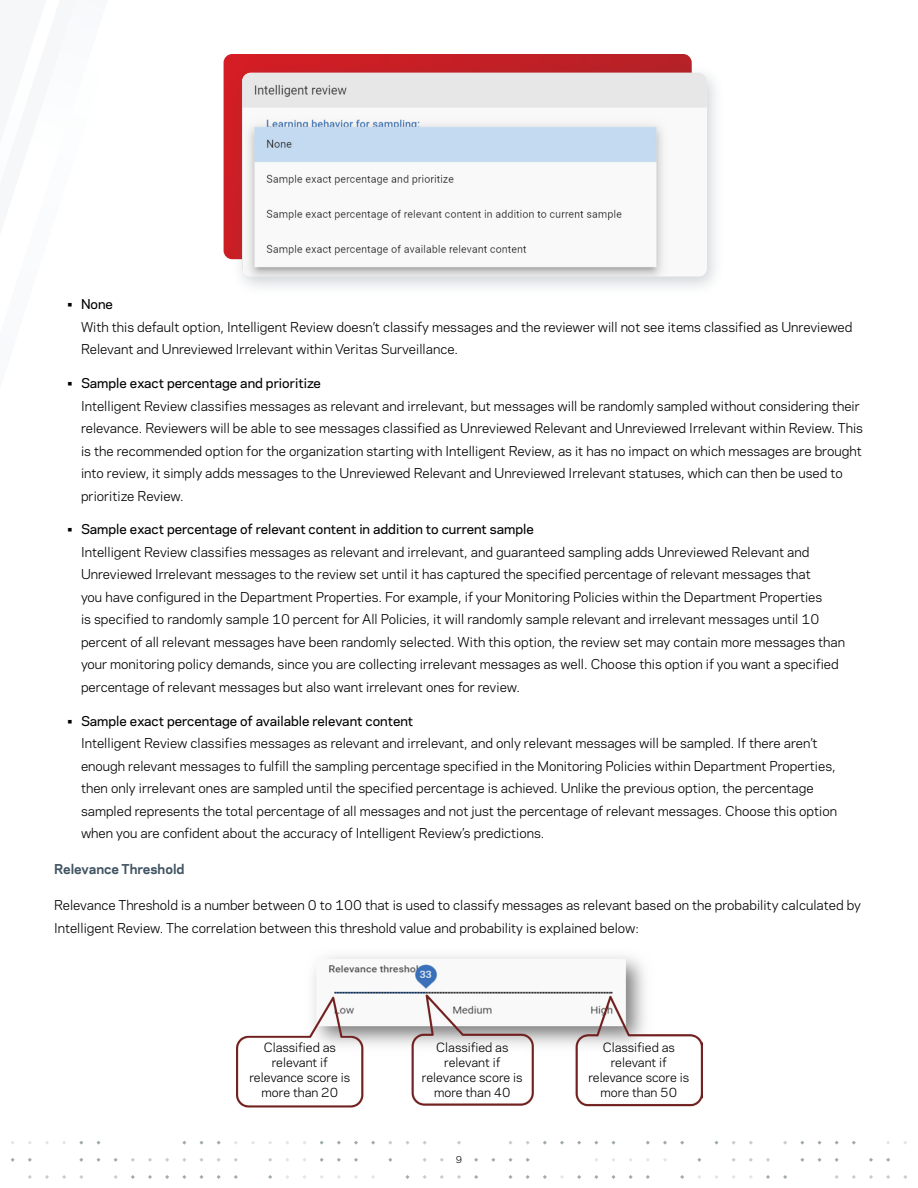
<style>
.page{position:relative;width:918px;height:1188px;background:#fff}
.page>*{position:absolute;margin:0;border:0;box-sizing:border-box;transform-origin:0 0}
.Body_Copy{font:12.75px/22.5px "Polaris";color:#000}
.Paragraph_Subtitle{font:700 12.75px "Polaris";color:#425563}
.Body_Copy-2{font:12px/15px "Polaris";color:#000;text-align:center}
.t1{font:9px "Polaris";color:#000}
.s1{font-weight:500}
</style>
<div class="page">
<svg style="left:783px;top:1175px;width:4px;height:4px"></svg>
<svg style="left:766px;top:1158px;width:4px;height:4px"></svg>
<svg style="left:766px;top:1175px;width:4px;height:4px"></svg>
<svg style="left:749px;top:1158px;width:4px;height:4px"></svg>
<svg style="left:714px;top:1141px;width:5px;height:4px"></svg>
<svg style="left:697px;top:1158px;width:4px;height:4px"></svg>
<svg style="left:680px;top:1141px;width:4px;height:4px"></svg>
<svg style="left:680px;top:1175px;width:4px;height:4px"></svg>
<svg style="left:663px;top:1141px;width:4px;height:4px"></svg>
<svg style="left:646px;top:1141px;width:4px;height:4px"></svg>
<svg style="left:646px;top:1175px;width:4px;height:4px"></svg>
<svg style="left:629px;top:1175px;width:4px;height:4px"></svg>
<svg style="left:611px;top:1141px;width:5px;height:4px"></svg>
<svg style="left:611px;top:1175px;width:5px;height:4px"></svg>
<svg style="left:594px;top:1175px;width:4px;height:4px"></svg>
<svg style="left:577px;top:1141px;width:4px;height:4px"></svg>
<svg style="left:577px;top:1175px;width:4px;height:4px"></svg>
<svg style="left:560px;top:1141px;width:4px;height:4px"></svg>
<svg style="left:560px;top:1175px;width:4px;height:4px"></svg>
<svg style="left:543px;top:1141px;width:4px;height:4px"></svg>
<svg style="left:543px;top:1175px;width:4px;height:4px"></svg>
<svg style="left:526px;top:1158px;width:4px;height:4px"></svg>
<svg style="left:526px;top:1175px;width:4px;height:4px"></svg>
<svg style="left:508px;top:1141px;width:5px;height:4px"></svg>
<svg style="left:508px;top:1158px;width:5px;height:4px"></svg>
<svg style="left:508px;top:1175px;width:5px;height:4px"></svg>
<svg style="left:491px;top:1158px;width:4px;height:4px"></svg>
<svg style="left:474px;top:1158px;width:4px;height:4px"></svg>
<svg style="left:474px;top:1175px;width:4px;height:4px"></svg>
<svg style="left:457px;top:1141px;width:4px;height:4px"></svg>
<svg style="left:457px;top:1175px;width:4px;height:4px"></svg>
<svg style="left:440px;top:1158px;width:4px;height:4px"></svg>
<svg style="left:440px;top:1175px;width:4px;height:4px"></svg>
<svg style="left:423px;top:1175px;width:4px;height:4px"></svg>
<svg style="left:405px;top:1141px;width:5px;height:4px"></svg>
<svg style="left:405px;top:1175px;width:5px;height:4px"></svg>
<svg style="left:388px;top:1158px;width:4px;height:4px"></svg>
<svg style="left:371px;top:1141px;width:4px;height:4px"></svg>
<svg style="left:354px;top:1141px;width:4px;height:4px"></svg>
<svg style="left:354px;top:1158px;width:4px;height:4px"></svg>
<svg style="left:354px;top:1175px;width:4px;height:4px"></svg>
<svg style="left:337px;top:1141px;width:4px;height:4px"></svg>
<svg style="left:337px;top:1158px;width:4px;height:4px"></svg>
<svg style="left:320px;top:1158px;width:4px;height:4px"></svg>
<svg style="left:268px;top:1158px;width:4px;height:4px"></svg>
<svg style="left:268px;top:1175px;width:4px;height:4px"></svg>
<svg style="left:234px;top:1158px;width:4px;height:4px"></svg>
<svg style="left:234px;top:1175px;width:4px;height:4px"></svg>
<svg style="left:217px;top:1175px;width:4px;height:4px"></svg>
<svg style="left:199px;top:1141px;width:5px;height:4px"></svg>
<svg style="left:199px;top:1158px;width:5px;height:4px"></svg>
<svg style="left:199px;top:1175px;width:5px;height:4px"></svg>
<svg style="left:182px;top:1175px;width:4px;height:4px"></svg>
<svg style="left:165px;top:1158px;width:4px;height:4px"></svg>
<svg style="left:165px;top:1175px;width:4px;height:4px"></svg>
<svg style="left:148px;top:1158px;width:4px;height:4px"></svg>
<svg style="left:148px;top:1175px;width:4px;height:4px"></svg>
<svg style="left:131px;top:1158px;width:4px;height:4px"></svg>
<svg style="left:131px;top:1175px;width:4px;height:4px"></svg>
<svg style="left:114px;top:1158px;width:4px;height:4px"></svg>
<svg style="left:114px;top:1175px;width:4px;height:4px"></svg>
<svg style="left:96px;top:1141px;width:5px;height:4px"></svg>
<svg style="left:96px;top:1158px;width:5px;height:4px"></svg>
<svg style="left:79px;top:1158px;width:4px;height:4px"></svg>
<svg style="left:79px;top:1175px;width:4px;height:4px"></svg>
<svg style="left:62px;top:1175px;width:4px;height:4px"></svg>
<svg style="left:45px;top:1175px;width:4px;height:4px"></svg>
<svg style="left:28px;top:1158px;width:4px;height:4px"></svg>
<svg style="left:28px;top:1175px;width:4px;height:4px"></svg>
<svg style="left:11px;top:1158px;width:4px;height:4px"></svg>
<svg style="left:903px;top:1175px;width:4px;height:4px"></svg>
<svg style="left:886px;top:1158px;width:4px;height:4px"></svg>
<svg style="left:886px;top:1175px;width:4px;height:4px"></svg>
<svg style="left:869px;top:1158px;width:4px;height:4px"></svg>
<svg style="left:869px;top:1175px;width:4px;height:4px"></svg>
<svg style="left:852px;top:1141px;width:4px;height:4px"></svg>
<svg style="left:852px;top:1175px;width:4px;height:4px"></svg>
<svg style="left:835px;top:1158px;width:4px;height:4px"></svg>
<svg style="left:835px;top:1175px;width:4px;height:4px"></svg>
<svg style="left:817px;top:1141px;width:5px;height:4px"></svg>
<svg style="left:817px;top:1158px;width:5px;height:4px"></svg>
<svg style="left:800px;top:1158px;width:4px;height:4px"></svg>
<svg style="left:224px;top:54px;width:468px;height:205px;background:#c72026"></svg>
<div style="left:231px;top:64px;width:494px;height:233px;background:#425563;opacity:.25"></div>
<img style="left:242px;top:73px;width:465px;height:203px">
<img style="left:236px;top:955px;width:466px;height:153px">
<p class="Body_Copy" style="left:81px;top:293px;width:773px;text-indent:-14px"><span class="s1">• None<br></span>With this default option, Intelligent Review doesn’t classify messages and the reviewer will not see items classified as Unreviewed<br>Relevant and Unreviewed Irrelevant within Veritas Surveillance.</p>
<p class="Body_Copy" style="left:81px;top:371px;width:783px;text-indent:-14px"><span class="s1">• Sample exact percentage and prioritize<br></span>Intelligent Review classifies messages as relevant and irrelevant, but messages will be randomly sampled without considering their relevance. Reviewers will be able to see messages classified as Unreviewed Relevant and Unreviewed Irrelevant within Review. This is the recommended option for the organization starting with Intelligent Review, as it has no impact on which messages are brought into review, it simply adds messages to the Unreviewed Relevant and Unreviewed Irrelevant statuses, which can then be used to prioritize Review.</p>
<p class="Body_Copy" style="left:81px;top:518px;width:766px;text-indent:-14px"><span class="s1">• Sample exact percentage of relevant content in addition to current sample<br></span>Intelligent Review classifies messages as relevant and irrelevant, and guaranteed sampling adds Unreviewed Relevant and Unreviewed Irrelevant messages to the review set until it has captured the specified percentage of relevant messages that<br>you have configured in the Department Properties. For example, if your Monitoring Policies within the Department Properties<br>is specified to randomly sample 10 percent for All Policies, it will randomly sample relevant and irrelevant messages until 10 percent of all relevant messages have been randomly selected. With this option, the review set may contain more messages than your monitoring policy demands, since you are collecting irrelevant messages as well. Choose this option if you want a specified percentage of relevant messages but also want irrelevant ones for review.</p>
<p class="Body_Copy" style="left:81px;top:709px;width:758px;text-indent:-14px"><span class="s1">• Sample exact percentage of available relevant content<br></span>Intelligent Review classifies messages as relevant and irrelevant, and only relevant messages will be sampled. If there aren’t enough relevant messages to fulfill the sampling percentage specified in the Monitoring Policies within Department Properties, then only irrelevant ones are sampled until the specified percentage is achieved. Unlike the previous option, the percentage sampled represents the total percentage of all messages and not just the percentage of relevant messages. Choose this option when you are confident about the accuracy of Intelligent Review’s predictions.</p>
<p class="Paragraph_Subtitle" style="left:54px;top:860px;width:132px">Relevance Threshold</p>
<p class="Body_Copy" style="left:54px;top:893px;width:809px">Relevance Threshold is a number between 0 to 100 that is used to classify messages as relevant based on the probability calculated by<br>Intelligent Review. The correlation between this threshold value and probability is explained below:</p>
<p class="Body_Copy-2" style="left:249px;top:1040px;width:102px">Classified as relevant if relevance score is more than 20</p>
<p class="Body_Copy-2" style="left:422px;top:1040px;width:102px">Classified as relevant if relevance score is more than 40</p>
<p class="Body_Copy-2" style="left:588px;top:1040px;width:102px">Classified as relevant if relevance score is more than 50</p>
<p class="t1" style="left:456px;top:1153px;width:8px">9</p>
</div>
